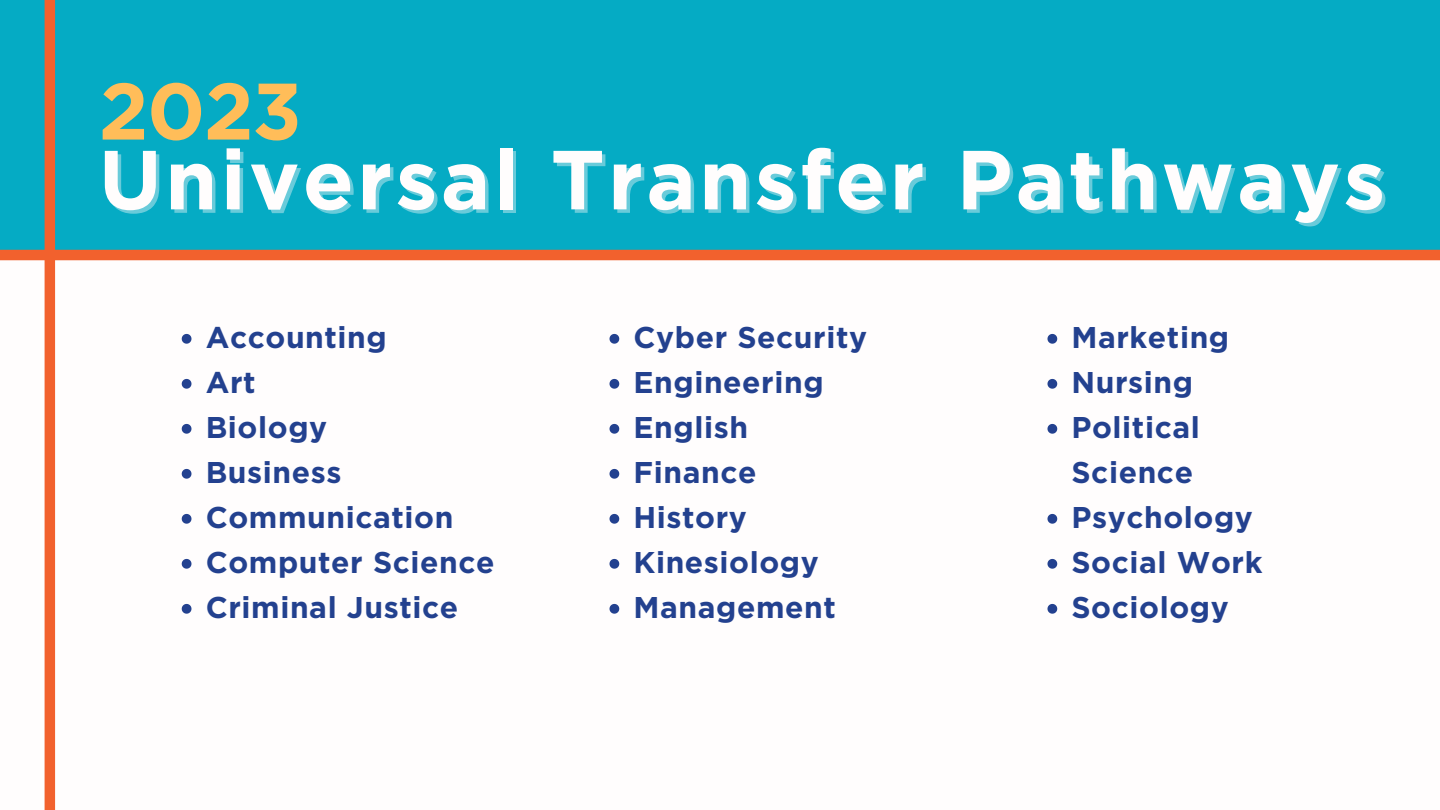
<style>
.page{position:relative;width:1440px;height:810px;background:#fff}
.page>*{position:absolute;margin:0;border:0;box-sizing:border-box;transform-origin:0 0}
.t1{font:700 83.6px "Gotham";letter-spacing:.04em;color:#fffdfd}
.t2{font:700 79.9px "Gotham";color:#ffbd59}
.t3{font:700 30px/45px "Gotham";letter-spacing:.02em;color:#23418f}
</style>
<div class="page">
<div style="left:0;top:0;width:1440px;height:250px;background:#05abc4"></div>
<div style="left:0;top:250px;width:1440px;height:10px;background:#f2612d"></div>
<div style="left:45px;top:0;width:10px;height:810px;background:#f2612d"></div>
<svg style="left:182px;top:334px;width:9px;height:10px"></svg>
<svg style="left:182px;top:379px;width:9px;height:10px"></svg>
<svg style="left:182px;top:424px;width:9px;height:10px"></svg>
<svg style="left:182px;top:469px;width:9px;height:10px"></svg>
<svg style="left:182px;top:514px;width:9px;height:10px"></svg>
<svg style="left:182px;top:559px;width:9px;height:10px"></svg>
<svg style="left:182px;top:604px;width:9px;height:10px"></svg>
<svg style="left:610px;top:334px;width:9px;height:10px"></svg>
<svg style="left:610px;top:379px;width:9px;height:10px"></svg>
<svg style="left:610px;top:424px;width:9px;height:10px"></svg>
<svg style="left:610px;top:469px;width:9px;height:10px"></svg>
<svg style="left:610px;top:514px;width:9px;height:10px"></svg>
<svg style="left:610px;top:559px;width:9px;height:10px"></svg>
<svg style="left:610px;top:604px;width:9px;height:10px"></svg>
<svg style="left:1047px;top:334px;width:10px;height:10px"></svg>
<svg style="left:1047px;top:379px;width:10px;height:10px"></svg>
<svg style="left:1047px;top:424px;width:10px;height:10px"></svg>
<svg style="left:1047px;top:514px;width:10px;height:10px"></svg>
<svg style="left:1047px;top:559px;width:10px;height:10px"></svg>
<svg style="left:1047px;top:604px;width:10px;height:10px"></svg>
<h2 class="t2" style="left:99px;top:63px;width:205px">2023</h2>
<h1 class="t1" style="left:99px;top:129px;width:1288px">Universal Transfer Pathways</h1>
<p class="t3" style="left:206px;top:315px;width:183px">Accounting</p>
<p class="t3" style="left:206px;top:360px;width:51px">Art</p>
<p class="t3" style="left:206px;top:405px;width:123px">Biology</p>
<p class="t3" style="left:206px;top:450px;width:137px">Business</p>
<p class="t3" style="left:206px;top:495px;width:249px">Communication</p>
<p class="t3" style="left:206px;top:540px;width:290px">Computer Science</p>
<p class="t3" style="left:206px;top:585px;width:254px">Criminal Justice</p>
<p class="t3" style="left:634px;top:315px;width:235px">Cyber Security</p>
<p class="t3" style="left:634px;top:360px;width:192px">Engineering</p>
<p class="t3" style="left:634px;top:405px;width:116px">English</p>
<p class="t3" style="left:634px;top:450px;width:124px">Finance</p>
<p class="t3" style="left:634px;top:495px;width:115px">History</p>
<p class="t3" style="left:634px;top:540px;width:187px">Kinesiology</p>
<p class="t3" style="left:634px;top:585px;width:204px">Management</p>
<p class="t3" style="left:1071px;top:315px;width:159px">Marketing</p>
<p class="t3" style="left:1071px;top:360px;width:123px">Nursing</p>
<p class="t3" style="left:1071px;top:405px;width:130px">Political<br>Science</p>
<p class="t3" style="left:1071px;top:495px;width:183px">Psychology</p>
<p class="t3" style="left:1071px;top:540px;width:193px">Social Work</p>
<p class="t3" style="left:1071px;top:585px;width:159px">Sociology</p>
</div>
